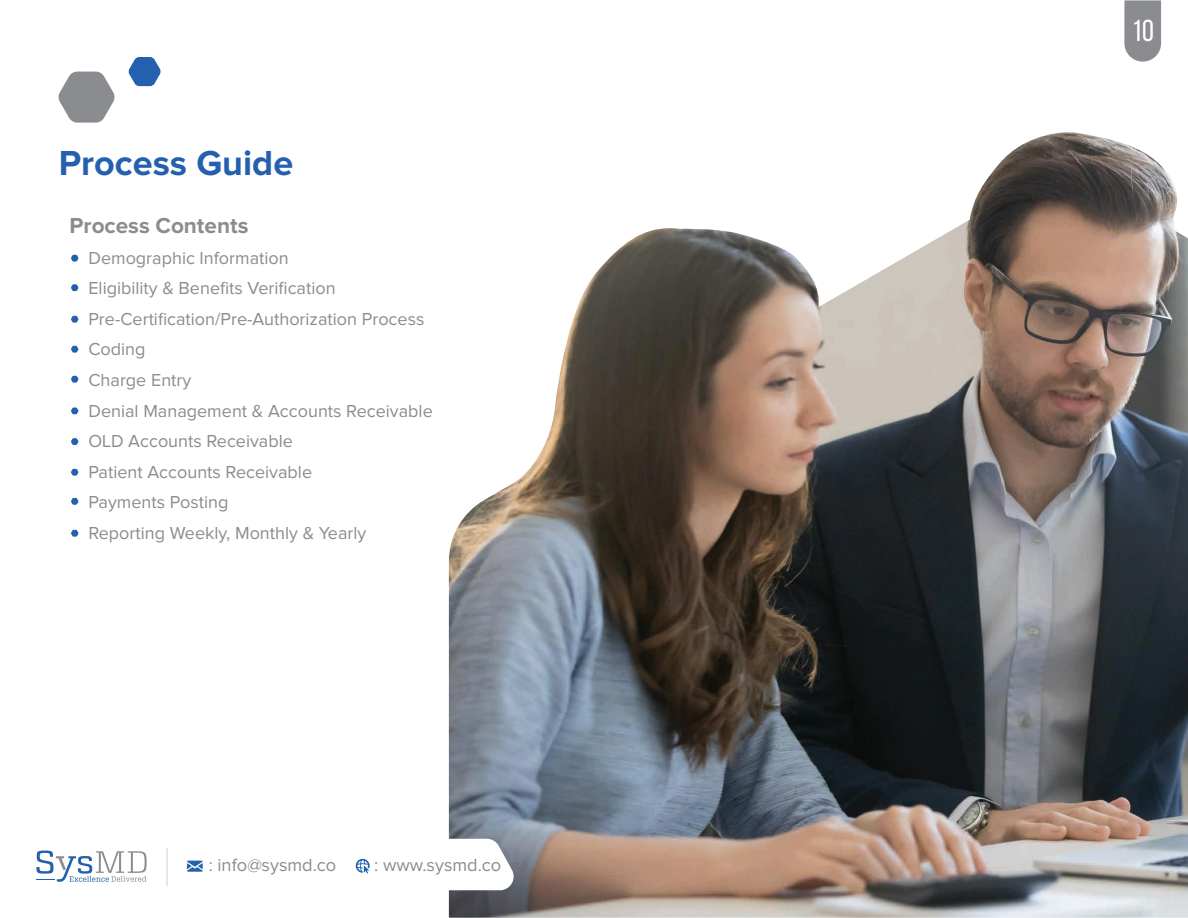
<style>
.page{position:relative;width:1188px;height:918px;background:#fff}
.page>*{position:absolute;margin:0;border:0;box-sizing:border-box;transform-origin:0 0}
.t1{font:700 36px "Proxima Nova";color:#2460ad}
.t2{font:30.3px "Bebas Neue";color:#fff}
.t3{font:700 22.5px "Proxima Nova";color:#8a8c8f}
.t4{font:18.3px "Proxima Nova";color:#8a8c8f}
.t5{font:18px/30.6px "Proxima Nova";color:#8a8c8f}
</style>
<div class="page">
<svg style="left:58px;top:72px;width:57px;height:51px"></svg>
<svg style="left:128px;top:57px;width:33px;height:29px"></svg>
<svg style="left:1124px;top:0;width:37px;height:62px;background:#949598"></svg>
<img style="left:449px;top:236px;width:739px;height:682px">
<svg style="left:71px;top:255px;width:7px;height:7px"></svg>
<svg style="left:71px;top:284px;width:7px;height:7px"></svg>
<svg style="left:71px;top:316px;width:7px;height:7px"></svg>
<svg style="left:71px;top:346px;width:7px;height:7px"></svg>
<svg style="left:71px;top:376px;width:7px;height:7px"></svg>
<svg style="left:71px;top:407px;width:7px;height:7px"></svg>
<svg style="left:71px;top:438px;width:7px;height:7px"></svg>
<svg style="left:71px;top:469px;width:7px;height:7px"></svg>
<svg style="left:71px;top:498px;width:7px;height:7px"></svg>
<svg style="left:71px;top:530px;width:7px;height:7px"></svg>
<svg style="left:36px;top:839px;width:481px;height:51px"></svg>
<hr style="left:166px;top:848px;width:2px;height:38px;background:#e6e7e9">
<img style="left:942px;top:132px;width:245px;height:338px">
<img style="left:517px;top:228px;width:341px;height:355px">
<h1 class="t1" style="left:59px;top:146px;width:236px">Process Guide</h1>
<p class="t3" style="left:70px;top:215px;width:180px">Process Contents</p>
<p class="t5" style="left:88px;top:243px;width:346px">Demographic Information<br>Eligibility &amp; Benefits Verification<br>Pre-Certification/Pre-Authorization Process<br>Coding<br>Charge Entry<br>Denial Management &amp; Accounts Receivable<br>OLD Accounts Receivable<br>Patient Accounts Receivable<br>Payments Posting<br>Reporting Weekly, Monthly &amp; Yearly</p>
<p class="t4" style="left:209px;top:856px;width:129px">: info@sysmd.co</p>
<p class="t4" style="left:374px;top:856px;width:129px">: www.sysmd.co</p>
<h2 class="t2" style="left:1132px;top:14px;width:24px">10</h2>
</div>
